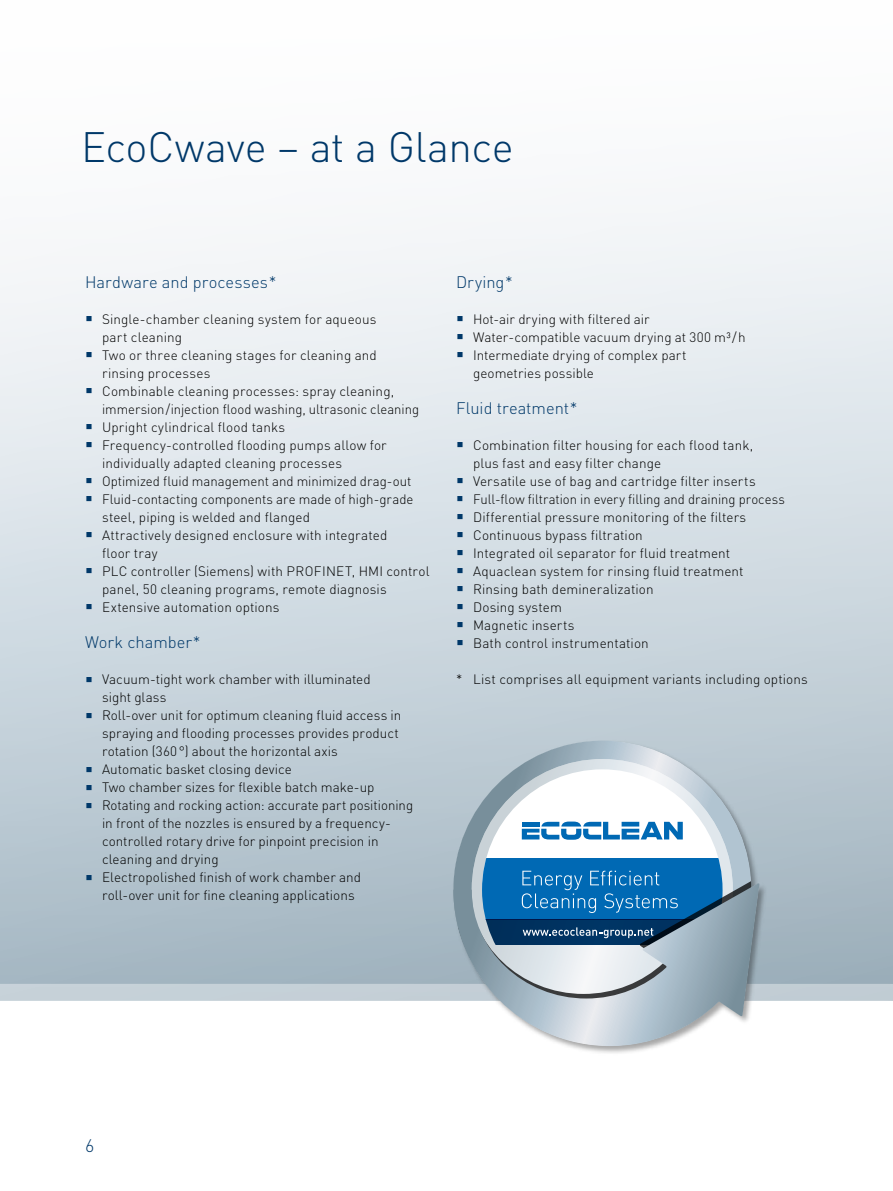
<style>
.page{position:relative;width:893px;height:1191px;background:#fff}
.page>*{position:absolute;margin:0;border:0;box-sizing:border-box;transform-origin:0 0}
.t1{font:300 42px "DIN Pro";letter-spacing:-.01em;color:#003869}
.t2{font:300 18px "DIN Pro";color:#003869}
.t3{font:300 16.5px "DIN Pro";color:#003869}
.t4{font:300 13.5px/18px "DIN Pro";letter-spacing:.005em;color:#000}
.s1{font-family:"Arial";font-weight:400;font-size:22.5px;color:#003869}
</style>
<div class="page">
<div style="left:0;top:0;width:893px;height:1084px;background:linear-gradient(to bottom,#fff,#9db2bf)"></div>
<div style="left:0;top:983px;width:893px;height:17px;background:#c5d0d7"></div>
<svg style="left:0;top:1000px;width:893px;height:84px"></svg>
<img style="left:450px;top:737px;width:319px;height:319px">
<svg style="left:453px;top:740px;width:298px;height:143px"></svg>
<svg style="left:453px;top:883px;width:306px;height:163px"></svg>
<svg style="left:523px;top:927px;width:130px;height:11px"></svg>
<svg style="left:482px;top:769px;width:241px;height:144px"></svg>
<h1 class="t1" style="left:81px;top:114px;width:434px">EcoCwave – at a Glance</h1>
<p class="t3" style="left:85px;top:269px;width:193px">Hardware and processes*</p>
<p class="t4" style="left:102px;top:309px;width:276px;text-indent:-17px"><span class="s1">▪</span> Single-chamber cleaning system for aqueous part cleaning</p>
<p class="t4" style="left:102px;top:345px;width:276px;text-indent:-17px"><span class="s1">▪</span> Two or three cleaning stages for cleaning and rinsing processes</p>
<p class="t4" style="left:102px;top:381px;width:319px;text-indent:-17px"><span class="s1">▪</span> Combinable cleaning processes: spray cleaning, immersion/injection flood washing, ultrasonic cleaning</p>
<p class="t4" style="left:85px;top:417px;width:202px"><span class="s1">▪</span> Upright cylindrical flood tanks</p>
<p class="t4" style="left:102px;top:435px;width:286px;text-indent:-17px"><span class="s1">▪</span> Frequency-controlled flooding pumps allow for individually adapted cleaning processes</p>
<p class="t4" style="left:85px;top:471px;width:328px"><span class="s1">▪</span> Optimized fluid management and minimized drag-out</p>
<p class="t4" style="left:102px;top:489px;width:313px;text-indent:-17px"><span class="s1">▪</span> Fluid-contacting components are made of high-grade steel, piping is welded and flanged</p>
<p class="t4" style="left:102px;top:525px;width:287px;text-indent:-17px"><span class="s1">▪</span> Attractively designed enclosure with integrated floor tray</p>
<p class="t4" style="left:102px;top:561px;width:329px;text-indent:-17px"><span class="s1">▪</span> PLC controller (Siemens) with PROFINET, HMI control panel, 50 cleaning programs, remote diagnosis</p>
<p class="t4" style="left:85px;top:597px;width:196px"><span class="s1">▪</span> Extensive automation options</p>
<p class="t3" style="left:85px;top:629px;width:117px">Work chamber*</p>
<p class="t4" style="left:102px;top:669px;width:270px;text-indent:-17px"><span class="s1">▪</span> Vacuum-tight work chamber with illuminated sight glass</p>
<p class="t4" style="left:102px;top:705px;width:301px;text-indent:-17px"><span class="s1">▪</span> Roll-over unit for optimum cleaning fluid access in spraying and flooding processes provides product rotation (360°) about the horizontal axis</p>
<p class="t4" style="left:85px;top:759px;width:208px"><span class="s1">▪</span> Automatic basket closing device</p>
<p class="t4" style="left:85px;top:777px;width:291px"><span class="s1">▪</span> Two chamber sizes for flexible batch make-up</p>
<p class="t4" style="left:102px;top:795px;width:313px;text-indent:-17px"><span class="s1">▪</span> Rotating and rocking action: accurate part positioning in front of the nozzles is ensured by a frequency&shy;controlled rotary drive for pinpoint precision in cleaning and drying</p>
<p class="t4" style="left:102px;top:867px;width:260px;text-indent:-17px"><span class="s1">▪</span> Electropolished finish of work chamber and roll-over unit for fine cleaning applications</p>
<p class="t3" style="left:456px;top:269px;width:58px">Drying*</p>
<p class="t4" style="left:456px;top:309px;width:195px"><span class="s1">▪</span> Hot-air drying with filtered air</p>
<p class="t4" style="left:456px;top:327px;width:291px"><span class="s1">▪</span> Water-compatible vacuum drying at 300 m³/h</p>
<p class="t4" style="left:473px;top:345px;width:215px;text-indent:-17px"><span class="s1">▪</span> Intermediate drying of complex part geometries possible</p>
<p class="t3" style="left:456px;top:395px;width:123px">Fluid treatment*</p>
<p class="t4" style="left:473px;top:435px;width:282px;text-indent:-17px"><span class="s1">▪</span> Combination filter housing for each flood tank, plus fast and easy filter change</p>
<p class="t4" style="left:456px;top:471px;width:301px"><span class="s1">▪</span> Versatile use of bag and cartridge filter inserts</p>
<p class="t4" style="left:456px;top:489px;width:330px"><span class="s1">▪</span> Full-flow filtration in every filling and draining process</p>
<p class="t4" style="left:456px;top:507px;width:292px"><span class="s1">▪</span> Differential pressure monitoring of the filters</p>
<p class="t4" style="left:456px;top:525px;width:188px"><span class="s1">▪</span> Continuous bypass filtration</p>
<p class="t4" style="left:456px;top:543px;width:276px"><span class="s1">▪</span> Integrated oil separator for fluid treatment</p>
<p class="t4" style="left:456px;top:561px;width:289px"><span class="s1">▪</span> Aquaclean system for rinsing fluid treatment</p>
<p class="t4" style="left:456px;top:579px;width:199px"><span class="s1">▪</span> Rinsing bath demineralization</p>
<p class="t4" style="left:456px;top:597px;width:107px"><span class="s1">▪</span> Dosing system</p>
<p class="t4" style="left:456px;top:615px;width:120px"><span class="s1">▪</span> Magnetic inserts</p>
<p class="t4" style="left:456px;top:633px;width:194px"><span class="s1">▪</span> Bath control instrumentation</p>
<p class="t4" style="left:456px;top:669px;width:353px">* List comprises all equipment variants including options</p>
<h2 class="t2" style="left:85px;top:1132px;width:11px">6</h2>
</div>
